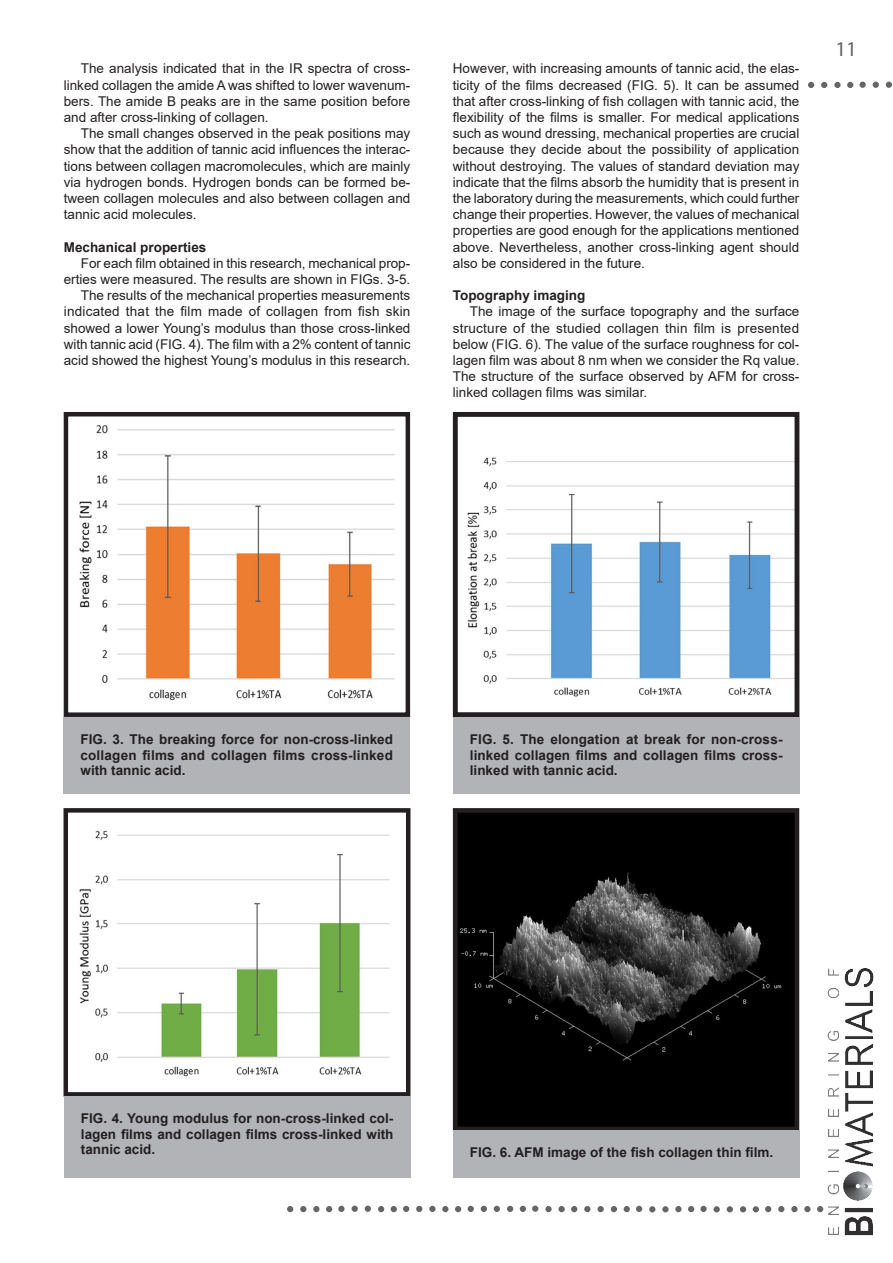
<style>
.page{position:relative;width:893px;height:1263px;background:#fff}
.page>*{position:absolute;margin:0;border:0;box-sizing:border-box;transform-origin:0 0}
.t1{font:21px "Myriad Pro";color:#656568}
.t2{font:13.5px/16.2px "Arial";color:#231f20;text-align:justify}
.t3{font:700 13.5px/15.8px "Arial";color:#231f20;text-align:justify}
</style>
<div class="page">
<svg style="left:873px;top:82px;width:6px;height:6px"></svg>
<svg style="left:886px;top:82px;width:6px;height:6px"></svg>
<div style="left:859px;top:82px;width:7px;height:6px;border:2px solid #656568;border-radius:50%"></div>
<svg style="left:847px;top:82px;width:6px;height:6px"></svg>
<div style="left:834px;top:82px;width:7px;height:6px;border:2px solid #656568;border-radius:50%"></div>
<svg style="left:808px;top:82px;width:6px;height:6px"></svg>
<svg style="left:821px;top:82px;width:6px;height:6px"></svg>
<div style="left:545px;top:1206px;width:7px;height:6px;border:2px solid #656568;border-radius:50%"></div>
<div style="left:558px;top:1206px;width:7px;height:6px;border:2px solid #656568;border-radius:50%"></div>
<div style="left:532px;top:1205px;width:6px;height:7px;border:2px solid #656568;border-radius:50%"></div>
<svg style="left:520px;top:1206px;width:6px;height:6px"></svg>
<svg style="left:507px;top:1206px;width:6px;height:6px"></svg>
<svg style="left:481px;top:1206px;width:6px;height:6px"></svg>
<svg style="left:494px;top:1206px;width:6px;height:6px"></svg>
<svg style="left:468px;top:1206px;width:6px;height:6px"></svg>
<svg style="left:455px;top:1206px;width:6px;height:6px"></svg>
<svg style="left:442px;top:1206px;width:6px;height:6px"></svg>
<svg style="left:416px;top:1206px;width:6px;height:6px"></svg>
<svg style="left:429px;top:1206px;width:6px;height:6px"></svg>
<svg style="left:403px;top:1206px;width:6px;height:6px"></svg>
<svg style="left:391px;top:1206px;width:6px;height:6px"></svg>
<svg style="left:378px;top:1206px;width:6px;height:6px"></svg>
<div style="left:352px;top:1205px;width:6px;height:7px;border:2px solid #656568;border-radius:50%"></div>
<div style="left:365px;top:1205px;width:6px;height:7px;border:2px solid #656568;border-radius:50%"></div>
<div style="left:338px;top:1206px;width:7px;height:6px;border:2px solid #656568;border-radius:50%"></div>
<svg style="left:326px;top:1206px;width:6px;height:6px"></svg>
<svg style="left:313px;top:1206px;width:6px;height:6px"></svg>
<svg style="left:287px;top:1206px;width:6px;height:6px"></svg>
<svg style="left:300px;top:1206px;width:6px;height:6px"></svg>
<svg style="left:817px;top:1206px;width:6px;height:6px"></svg>
<svg style="left:804px;top:1206px;width:6px;height:6px"></svg>
<svg style="left:778px;top:1206px;width:6px;height:6px"></svg>
<div style="left:791px;top:1206px;width:7px;height:6px;border:2px solid #656568;border-radius:50%"></div>
<svg style="left:765px;top:1206px;width:6px;height:6px"></svg>
<svg style="left:753px;top:1206px;width:6px;height:6px"></svg>
<svg style="left:740px;top:1206px;width:6px;height:6px"></svg>
<svg style="left:714px;top:1206px;width:6px;height:6px"></svg>
<svg style="left:727px;top:1206px;width:6px;height:6px"></svg>
<div style="left:700px;top:1206px;width:7px;height:6px;border:2px solid #656568;border-radius:50%"></div>
<svg style="left:688px;top:1206px;width:6px;height:6px"></svg>
<svg style="left:675px;top:1206px;width:6px;height:6px"></svg>
<svg style="left:649px;top:1206px;width:6px;height:6px"></svg>
<div style="left:662px;top:1206px;width:7px;height:6px;border:2px solid #656568;border-radius:50%"></div>
<svg style="left:636px;top:1206px;width:6px;height:6px"></svg>
<svg style="left:624px;top:1206px;width:6px;height:6px"></svg>
<svg style="left:611px;top:1206px;width:6px;height:6px"></svg>
<svg style="left:584px;top:1206px;width:6px;height:6px"></svg>
<div style="left:597px;top:1206px;width:7px;height:6px;border:2px solid #656568;border-radius:50%"></div>
<svg style="left:571px;top:1206px;width:6px;height:6px"></svg>
<img style="left:827px;top:968px;width:47px;height:268px">
<img style="left:79px;top:425px;width:316px;height:276px">
<div style="left:64px;top:412px;width:346px;height:305px;border:4px solid #231f20"></div>
<img style="left:79px;top:830px;width:311px;height:247px">
<div style="left:64px;top:808px;width:346px;height:288px;border:4px solid #231f20"></div>
<img style="left:467px;top:457px;width:326px;height:240px">
<div style="left:453px;top:412px;width:346px;height:305px;border:5px solid #231f20"></div>
<img style="left:459px;top:814px;width:334px;height:311px">
<div style="left:453px;top:808px;width:346px;height:323px;border:5px solid #231f20"></div>
<div style="left:64px;top:717px;width:346px;height:77px;background:#b2b3b7"></div>
<div style="left:64px;top:1096px;width:346px;height:82px;background:#b2b3b7"></div>
<div style="left:453px;top:717px;width:346px;height:77px;background:#b2b3b7"></div>
<div style="left:453px;top:1130px;width:346px;height:48px;background:#b2b3b7"></div>
<p class="t2" style="left:64px;top:60px;width:348px;text-indent:17px">The analysis indicated that in the IR spectra of cross&shy;linked collagen the amide A was shifted to lower wavenum&shy;bers. The amide B peaks are in the same position before and after cross-linking of collagen.</p>
<p class="t2" style="left:64px;top:125px;width:348px;text-indent:17px">The small changes observed in the peak positions may show that the addition of tannic acid influences the interac&shy;tions between collagen macromolecules, which are mainly via hydrogen bonds. Hydrogen bonds can be formed be&shy;tween collagen molecules and also between collagen and tannic acid molecules.</p>
<p class="t3" style="left:64px;top:239px;width:144px">Mechanical properties</p>
<p class="t2" style="left:64px;top:255px;width:348px;text-align:right">For each film obtained in this research, mechanical prop&shy;erties were measured. The results are shown in FIGs. 3-5.<br>The results of the mechanical properties measurements indicated that the film made of collagen from fish skin showed a lower Young’s modulus than those cross-linked with tannic acid (FIG. 4). The film with a 2% content of tannic acid showed the highest Young’s modulus in this research.</p>
<p class="t2" style="left:453px;top:60px;width:348px">However, with increasing amounts of tannic acid, the elas&shy;ticity of the films decreased (FIG. 5). It can be assumed that after cross-linking of fish collagen with tannic acid, the flexibility of the films is smaller. For medical applications such as wound dressing, mechanical properties are crucial because they decide about the possibility of application without destroying. The values of standard deviation may indicate that the films absorb the humidity that is present in the laboratory during the measurements, which could further change their properties. However, the values of mechanical properties are good enough for the applications mentioned above. Nevertheless, another cross-linking agent should also be considered in the future.</p>
<p class="t3" style="left:453px;top:288px;width:134px">Topography imaging</p>
<p class="t2" style="left:453px;top:303px;width:348px;text-indent:17px">The image of the surface topography and the surface structure of the studied collagen thin film is presented below (FIG. 6). The value of the surface roughness for col&shy;lagen film was about 8 nm when we consider the Rq value.<br>The structure of the surface observed by AFM for cross&shy;linked collagen films was similar.</p>
<h1 class="t1" style="left:835px;top:36px;width:23px">11</h1>
<p class="t3" style="left:81px;top:731px;width:314px">FIG. 3. The breaking force for non-cross-linked collagen films and collagen films cross-linked with tannic acid.</p>
<p class="t3" style="left:470px;top:731px;width:314px">FIG. 5. The elongation at break for non-cross&shy;linked collagen films and collagen films cross&shy;linked with tannic acid.</p>
<p class="t3" style="left:81px;top:1110px;width:314px">FIG. 4. Young modulus for non-cross-linked col&shy;lagen films and collagen films cross-linked with tannic acid.</p>
<p class="t3" style="left:470px;top:1145px;width:305px">FIG. 6. AFM image of the fish collagen thin film.</p>
</div>
